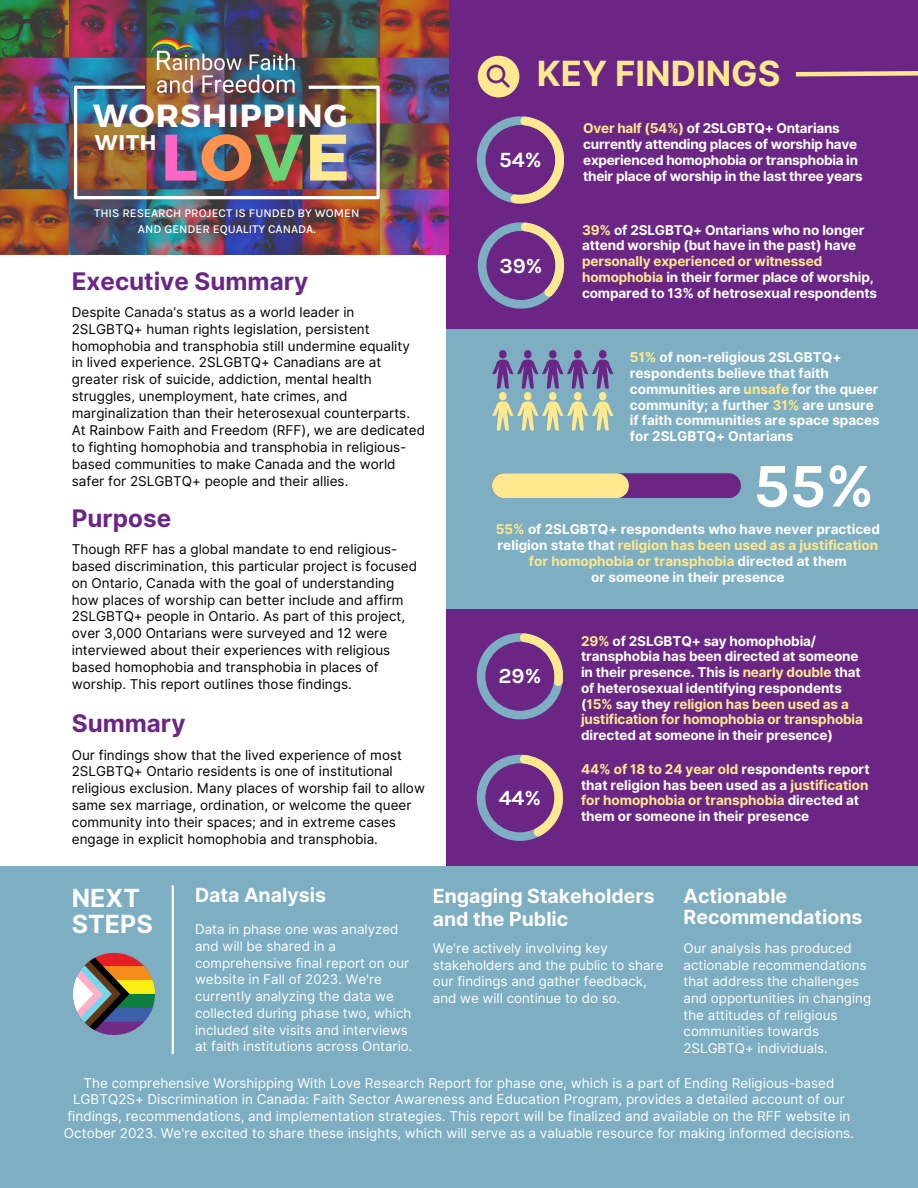
<style>
.page{position:relative;width:918px;height:1188px;background:#fff}
.page>*{position:absolute;margin:0;border:0;box-sizing:border-box;transform-origin:0 0}
.t1{font:700 65.4px "Montserrat";color:#ff66c4}
.t2{font:700 62.25px "Karla";color:#fff}
.t3{font:700 34.8px "Inter";color:#ffe88f}
.t4{font:700 31.95px "Montserrat";letter-spacing:.04em;color:#fff}
.t5{font:700 25.05px "Inter";color:#fff}
.t6{font:700 24.3px "Inter";color:#6b2685}
.t7{font:700 21.75px "Karla";color:#fff}
.t8{font:700 21.6px "Karla";color:#fff}
.t9{font:700 21.15px "Montserrat";color:#fff}
.t10{font:700 19.5px/23.4px "Inter";color:#fff}
.t11{font:13.5px/16.8px "Inter";color:#000}
.t12{font:700 13.5px/15.8px "Inter";letter-spacing:-.01em;color:#fff}
.t13{font:13.5px/16.8px "Inter";color:#fff;text-align:center}
.t14{font:13.35px/16.6px "Inter";color:#fff}
.t15{font:500 12px/16px "Karla";color:#fff;text-align:center}
.s1{color:#ff914d}
.s2{color:#69d376}
.s3{color:#ffe88f}
</style>
<div class="page">
<div style="left:447px;top:0;width:471px;height:1188px;background:#6b2685"></div>
<div style="left:0;top:866px;width:918px;height:322px;background:#7daec2"></div>
<div style="left:447px;top:329px;width:471px;height:279px;background:#7daec2"></div>
<div style="left:492px;top:473px;width:249px;height:25px;background:#6b2685;border-radius:12px"></div>
<div style="left:492px;top:473px;width:137px;height:25px;background:#ffe88f;border-radius:12px"></div>
<svg style="left:477px;top:633px;width:86px;height:86px"></svg>
<svg style="left:477px;top:755px;width:86px;height:86px"></svg>
<svg style="left:477px;top:116px;width:87px;height:88px"></svg>
<svg style="left:478px;top:222px;width:86px;height:87px"></svg>
<svg style="left:492px;top:350px;width:121px;height:81px"></svg>
<svg style="left:795px;top:71px;width:123px;height:6px"></svg>
<svg style="left:478px;top:56px;width:41px;height:41px"></svg>
<img style="left:0;top:0;width:449px;height:254px">
<img style="left:74px;top:86px;width:306px;height:113px">
<img style="left:146px;top:33px;width:154px;height:65px">
<hr style="left:172px;top:885px;width:2px;height:169px;background:#fff">
<img style="left:74px;top:954px;width:81px;height:81px">
<p class="t4" style="left:93px;top:95px;width:256px">WORSHIPPING</p>
<p class="t1" style="left:161px;top:115px;width:190px">L<span class="s1">O</span><span class="s2">V</span><span class="s3">E</span></p>
<p class="t9" style="left:95px;top:129px;width:63px">WITH</p>
<p class="t15" style="left:94px;top:205px;width:267px">THIS RESEARCH PROJECT IS FUNDED BY WOMEN<br>AND GENDER EQUALITY CANADA.</p>
<p class="t6" style="left:72px;top:266px;width:238px">Executive Summary</p>
<p class="t11" style="left:72px;top:304px;width:340px">Despite Canada’s status as a world leader in<br>2SLGBTQ+ human rights legislation, persistent homophobia and transphobia still undermine equality</p>
<p class="t11" style="left:72px;top:354px;width:340px">in lived experience. 2SLGBTQ+ Canadians are at greater risk of suicide, addiction, mental health struggles, unemployment, hate crimes, and marginalization than their heterosexual counterparts.</p>
<p class="t11" style="left:72px;top:422px;width:355px">At Rainbow Faith and Freedom (RFF), we are dedicated to fighting homophobia and transphobia in religious&shy;based communities to make Canada and the world safer for 2SLGBTQ+ people and their allies.</p>
<p class="t6" style="left:72px;top:503px;width:101px">Purpose</p>
<p class="t11" style="left:72px;top:541px;width:347px">Though RFF has a global mandate to end religious&shy;based discrimination, this particular project is focused on Ontario, Canada with the goal of understanding</p>
<p class="t11" style="left:72px;top:591px;width:335px">how places of worship can better include and affirm 2SLGBTQ+ people in Ontario. As part of this project, over 3,000 Ontarians were surveyed and 12 were interviewed about their experiences with religious based homophobia and transphobia in places of worship. This report outlines those findings.</p>
<p class="t6" style="left:72px;top:709px;width:115px">Summary</p>
<p class="t11" style="left:72px;top:746px;width:355px">Our findings show that the lived experience of most 2SLGBTQ+ Ontario residents is one of institutional religious exclusion. Many places of worship fail to allow same sex marriage, ordination, or welcome the queer community into their spaces; and in extreme cases engage in explicit homophobia and transphobia.</p>
<p class="t3" style="left:537px;top:53px;width:245px">KEY FINDINGS</p>
<p class="t7" style="left:499px;top:147px;width:44px">54%</p>
<p class="t8" style="left:499px;top:253px;width:45px">39%</p>
<p class="t12" style="left:583px;top:121px;width:281px"><span class="s3">Over half (54%)</span> of 2SLGBTQ+ Ontarians currently attending places of worship have experienced homophobia or transphobia in their place of worship in the last three years</p>
<p class="t12" style="left:582px;top:222px;width:297px"><span class="s3">39%</span> of 2SLGBTQ+ Ontarians who no longer attend worship (but have in the past) have <span class="s3">personally experienced or witnessed homophobia</span> in their former place of worship, compared to 13% of hetrosexual respondents</p>
<p class="t12" style="left:630px;top:350px;width:252px"><span class="s3">51%</span> of non-religious 2SLGBTQ+ respondents believe that faith communities are <span class="s3">unsafe</span> for the queer community; a further <span class="s3">31%</span> are unsure if faith communities are space spaces for 2SLGBTQ+ Ontarians</p>
<p class="t2" style="left:753px;top:449px;width:121px">55%</p>
<p class="t12" style="left:496px;top:522px;width:386px;text-align:center"><span class="s3">55%</span> of 2SLGBTQ+ respondents who have never practiced religion state that <span class="s3">religion has been used as a justification for homophobia or transphobia</span> directed at them</p>
<p class="t12" style="left:591px;top:569px;width:195px">or someone in their presence</p>
<p class="t8" style="left:499px;top:664px;width:44px">29%</p>
<p class="t8" style="left:499px;top:785px;width:44px">44%</p>
<p class="t12" style="left:581px;top:633px;width:283px"><span class="s3">29%</span> of 2SLGBTQ+ say homophobia/ transphobia has been directed at someone in their presence. This is <span class="s3">nearly double</span> that of heterosexual identifying respondents (<span class="s3">15%</span> say they <span class="s3">religion has been used as a justification for homophobia or transphobia </span>directed at someone in their presence)</p>
<p class="t12" style="left:581px;top:761px;width:290px"><span class="s3">44% of 18 to 24 year old</span> respondents report that religion has been used as a <span class="s3">justification for homophobia or transphobia</span> directed at them or someone in their presence</p>
<p class="t5" style="left:72px;top:883px;width:70px">NEXT</p>
<p class="t5" style="left:72px;top:909px;width:82px">STEPS</p>
<p class="t10" style="left:195px;top:883px;width:133px">Data Analysis</p>
<p class="t14" style="left:195px;top:921px;width:219px">Data in phase one was analyzed and will be shared in a comprehensive final report on our website in Fall of 2023. We're currently analyzing the data we collected during phase two, which included site visits and interviews at faith institutions across Ontario.</p>
<p class="t10" style="left:433px;top:884px;width:224px">Engaging Stakeholders and the Public</p>
<p class="t14" style="left:433px;top:940px;width:232px">We're actively involving key stakeholders and the public to share our findings and gather feedback, and we will continue to do so.</p>
<p class="t10" style="left:684px;top:885px;width:181px;line-height:21.1px">Actionable<br>Recommendations</p>
<p class="t14" style="left:684px;top:940px;width:189px">Our analysis has produced actionable recommendations that address the challenges and opportunities in changing the attitudes of religious communities towards<br>2SLGBTQ+ individuals.</p>
<p class="t13" style="left:64px;top:1074px;width:792px">The comprehensive Worshipping With Love Research Report for phase one, which is a part of Ending Religious-based LGBTQ2S+ Discrimination in Canada: Faith Sector Awareness and Education Program, provides a detailed account of our findings, recommendations, and implementation strategies. This report will be finalized and available on the RFF website in October 2023. We're excited to share these insights, which will serve as a valuable resource for making informed decisions.</p>
</div>
